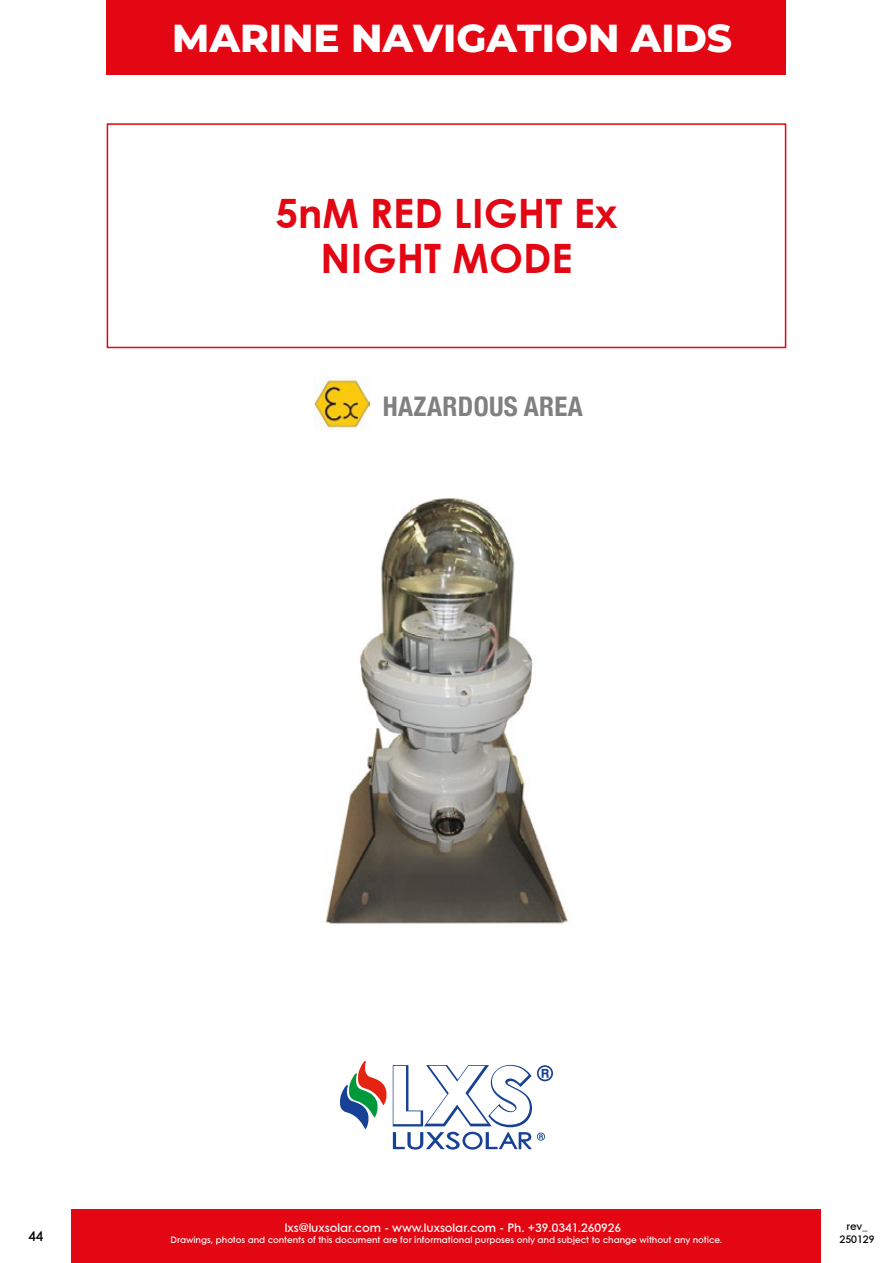
<style>
.page{position:relative;width:893px;height:1263px;background:#fff}
.page>*{position:absolute;margin:0;border:0;box-sizing:border-box;transform-origin:0 0}
.t1{font:700 40.5px/45px "Century Gothic Paneuropean";color:#e30613;text-align:center}
.t2{font:800 39px "Montserrat";color:#fff}
.t3{font:700 condensed 27px "Helvetica Neue";letter-spacing:.015em;color:#818080}
.t4{font:600 13.5px "Century Gothic Paneuropean";color:#000}
.t5{font:600 12px "Century Gothic Paneuropean";color:#fff}
.t6{font:600 10.5px/12.6px "Century Gothic Paneuropean";color:#000;text-align:center}
.t7{font:600 9px "Century Gothic Paneuropean";color:#fff}
</style>
<div class="page">
<div style="left:72px;top:1209px;width:749px;height:54px;background:#e30613"></div>
<div style="left:107px;top:0;width:679px;height:74px;background:#e30613"></div>
<svg style="left:340px;top:1060px;width:47px;height:70px"></svg>
<svg style="left:393px;top:1065px;width:160px;height:84px"></svg>
<div style="left:107px;top:123px;width:679px;height:225px;border:2px solid #e30613"></div>
<img style="left:325px;top:498px;width:243px;height:426px">
<img style="left:315px;top:376px;width:54px;height:53px">
<h2 class="t2" style="left:172px;top:9px;width:561px">MARINE NAVIGATION AIDS</h2>
<h1 class="t1" style="left:275px;top:190px;width:344px">5nM RED LIGHT Ex<br>NIGHT MODE</h1>
<h3 class="t3" style="left:383px;top:390px;width:202px">HAZARDOUS AREA</h3>
<h3 class="t5" style="left:285px;top:1219px;width:338px">lxs@luxsolar.com - www.luxsolar.com - Ph. +39.0341.260926</h3>
<p class="t6" style="left:839px;top:1220px;width:37px">rev_<br>250129</p>
<h3 class="t4" style="left:28px;top:1227px;width:17px">44</h3>
<p class="t7" style="left:171px;top:1234px;width:553px">Drawings, photos and contents of this document are for informational purposes only and subject to change without any notice.</p>
</div>
